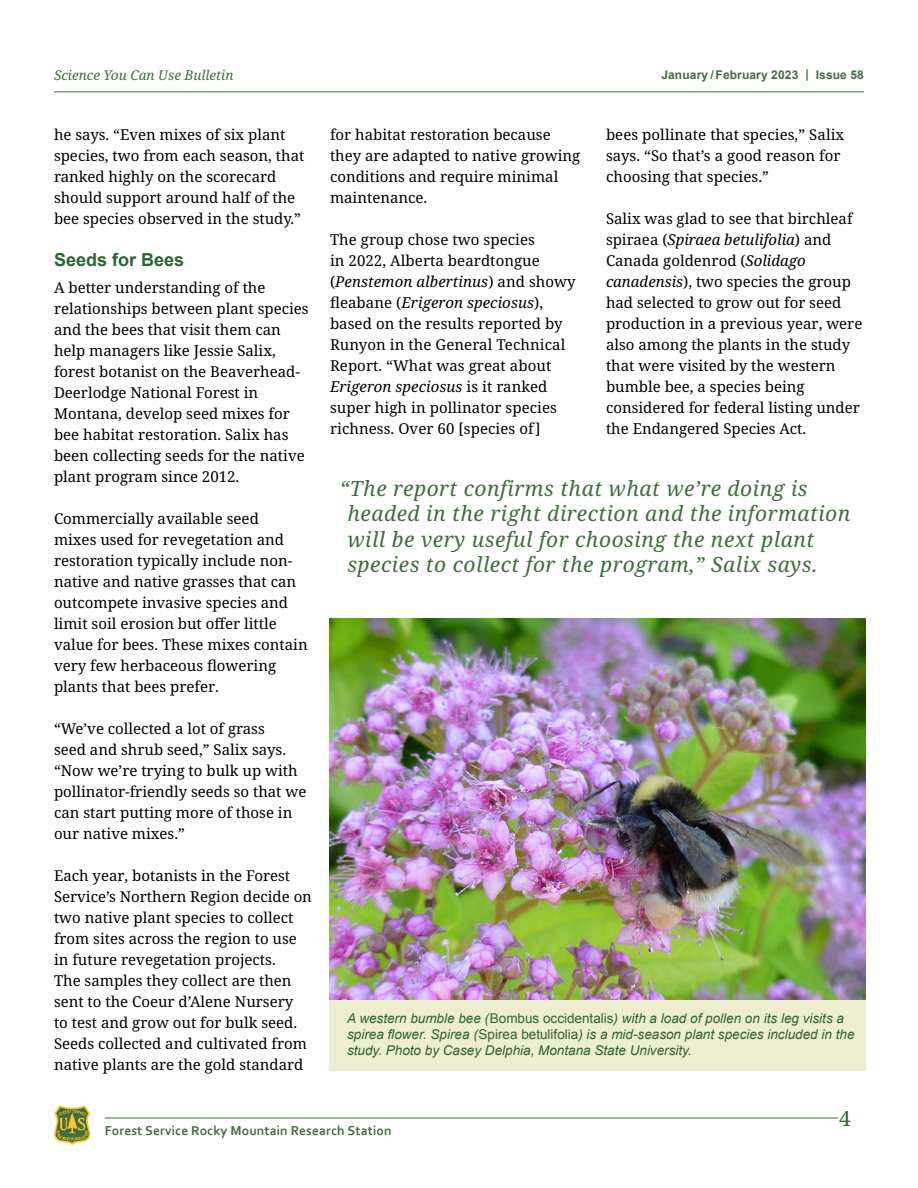
<style>
.page{position:relative;width:918px;height:1188px;background:#fff}
.page>*{position:absolute;margin:0;border:0;box-sizing:border-box;transform-origin:0 0}
.Pull_Quotes{font:italic 21px/25.5px "Noto Serif";letter-spacing:.025em;color:#406e3d}
.t1{font:21px "Noto Serif";color:#2b6532}
.Heading_2{font:700 18px "Arial";color:#2b6532}
.P__Body_Text{font:15px/21px "Noto Serif";color:#000}
.t2{font:italic 13.5px/15.8px "Arial";color:#2b6532}
.t3{font:700 13.5px "Corbel";letter-spacing:.01em;color:#406e3d}
.t4{font:italic 13.5px "Noto Serif";color:#406e3d}
.t5{font:700 12px "Arial";letter-spacing:.01em;color:#406e3d}
.s1{font-style:italic}
.s2{font-style:normal}
</style>
<div class="page">
<hr style="left:54px;top:91px;width:810px;height:1px;background:#406e3d">
<hr style="left:105px;top:1118px;width:733px;height:1px;background:#406e3d">
<svg style="left:54px;top:1105px;width:36px;height:41px"></svg>
<div style="left:329px;top:1000px;width:537px;height:71px;background:#eceecf"></div>
<img style="left:329px;top:618px;width:537px;height:381px">
<p class="t4" style="left:54px;top:66px;width:181px">Science You Can Use Bulletin</p>
<p class="t5" style="left:661px;top:67px;width:204px">January /February 2023 | Issue 58</p>
<p class="P__Body_Text" style="left:54px;top:125px;width:252px">he says. “Even mixes of six plant species, two from each season, that ranked highly on the scorecard should support around half of the bee species observed in the study.”</p>
<p class="Heading_2" style="left:54px;top:248px;width:132px">Seeds for Bees</p>
<p class="P__Body_Text" style="left:54px;top:277px;width:256px">A better understanding of the relationships between plant species and the bees that visit them can help managers like Jessie Salix, forest botanist on the Beaverhead-<br>Deerlodge National Forest in<br>Montana, develop seed mixes for bee habitat restoration. Salix has been collecting seeds for the native plant program since 2012.</p>
<p class="P__Body_Text" style="left:54px;top:508px;width:255px">Commercially available seed<br>mixes used for revegetation and restoration typically include non&shy;native and native grasses that can outcompete invasive species and limit soil erosion but offer little value for bees. These mixes contain very few herbaceous flowering plants that bees prefer.</p>
<p class="P__Body_Text" style="left:54px;top:718px;width:254px">“We’ve collected a lot of grass<br>seed and shrub seed,” Salix says. “Now we’re trying to bulk up with pollinator-friendly seeds so that we can start putting more of those in our native mixes.”</p>
<p class="P__Body_Text" style="left:54px;top:865px;width:260px">Each year, botanists in the Forest Service’s Northern Region decide on two native plant species to collect from sites across the region to use in future revegetation projects.<br>The samples they collect are then sent to the Coeur d’Alene Nursery<br>to test and grow out for bulk seed.<br>Seeds collected and cultivated from native plants are the gold standard</p>
<p class="P__Body_Text" style="left:330px;top:125px;width:252px">for habitat restoration because they are adapted to native growing conditions and require minimal maintenance.</p>
<p class="P__Body_Text" style="left:330px;top:230px;width:247px">The group chose two species<br>in 2022, Alberta beardtongue (<span class="s1">Penstemon albertinus</span>) and showy fleabane (<span class="s1">Erigeron speciosus</span>), based on the results reported by<br>Runyon in the General Technical<br>Report. “What was great about<br><span class="s1">Erigeron speciosus</span> is it ranked super high in pollinator species richness. Over 60 [species of]</p>
<p class="P__Body_Text" style="left:606px;top:125px;width:240px">bees pollinate that species,” Salix says. “So that’s a good reason for choosing that species.”</p>
<p class="P__Body_Text" style="left:606px;top:209px;width:258px">Salix was glad to see that birchleaf spiraea (<span class="s1">Spiraea betulifolia</span>) and<br>Canada goldenrod (<span class="s1">Solidago canadensis</span>), two species the group had selected to grow out for seed production in a previous year, were also among the plants in the study that were visited by the western bumble bee, a species being considered for federal listing under the Endangered Species Act.</p>
<p class="Pull_Quotes" style="left:347px;top:476px;width:505px;text-indent:-7px">“The report confirms that what we’re doing is headed in the right direction and the information will be very useful for choosing the next plant species to collect for the program,” Salix says.</p>
<p class="t2" style="left:347px;top:1011px;width:509px">A western bumble bee (<span class="s2">Bombus occidentalis</span>) with a load of pollen on its leg visits a spirea flower. Spirea (<span class="s2">Spirea betulifolia</span>) is a mid-season plant species included in the study. Photo by Casey Delphia, Montana State University.</p>
<p class="t3" style="left:105px;top:1123px;width:288px">Forest Service Rocky Mountain Research Station</p>
<h1 class="t1" style="left:839px;top:1104px;width:13px">4</h1>
</div>
